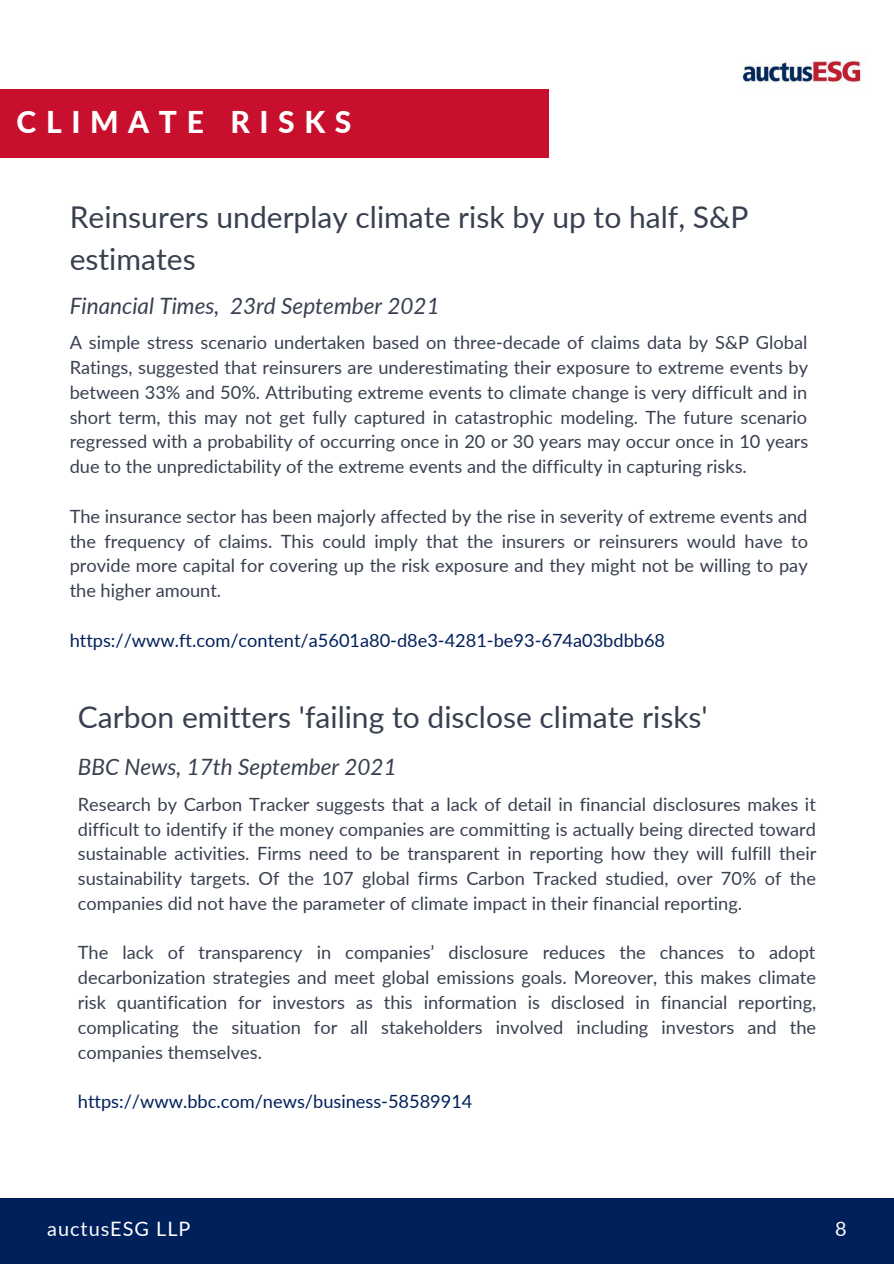
<style>
.page{position:relative;width:894px;height:1264px;background:#fff}
.page>*{position:absolute;margin:0;border:0;box-sizing:border-box;transform-origin:0 0}
.t1{font:30px/41.7px "Lato";color:#384050}
.t2{font:800 30px "Lato";letter-spacing:.32em;color:#fff}
.t3{font:italic 22.5px "Lato";color:#384050}
.t4{font:19.8px "Lato";letter-spacing:.05em;color:#fff}
.t5{font:18.15px/24.8px "Lato";color:#384050;text-align:justify}
.t6{font:18.15px "Lato";color:#00205b}
</style>
<div class="page">
<div style="left:0;top:1198px;width:893px;height:65px;background:#00205b"></div>
<div style="left:0;top:89px;width:548px;height:68px;background:#c8102e"></div>
<img style="left:741px;top:59px;width:121px;height:29px">
<h1 class="t2" style="left:17px;top:104px;width:336px">CLIMATE RISKS</h1>
<h1 class="t1" style="left:70px;top:195px;width:680px">Reinsurers underplay climate risk by up to half, S&amp;P estimates</h1>
<p class="t3" style="left:70px;top:292px;width:371px">Financial Times, 23rd September 2021</p>
<p class="t5" style="left:70px;top:330px;width:739px">A simple stress scenario undertaken based on three-decade of claims data by S&amp;P Global Ratings, suggested that reinsurers are underestimating their exposure to extreme events by between 33% and 50%. Attributing extreme events to climate change is very difficult and in short term, this may not get fully captured in catastrophic modeling. The future scenario regressed with a probability of occurring once in 20 or 30 years may occur once in 10 years due to the unpredictability of the extreme events and the difficulty in capturing risks.</p>
<p class="t5" style="left:70px;top:503px;width:739px">The insurance sector has been majorly affected by the rise in severity of extreme events and the frequency of claims. This could imply that the insurers or reinsurers would have to provide more capital for covering up the risk exposure and they might not be willing to pay the higher amount.</p>
<p class="t6" style="left:70px;top:629px;width:597px">https://www.ft.com/content/a5601a80-d8e3-4281-be93-674a03bdbb68</p>
<h1 class="t1" style="left:78px;top:695px;width:631px">Carbon emitters 'failing to disclose climate risks'</h1>
<p class="t3" style="left:78px;top:753px;width:320px">BBC News, 17th September 2021</p>
<p class="t5" style="left:78px;top:791px;width:739px">Research by Carbon Tracker suggests that a lack of detail in financial disclosures makes it difficult to identify if the money companies are committing is actually being directed toward sustainable activities. Firms need to be transparent in reporting how they will fulfill their sustainability targets. Of the 107 global firms Carbon Tracked studied, over 70% of the companies did not have the parameter of climate impact in their financial reporting.</p>
<p class="t5" style="left:78px;top:940px;width:739px">The lack of transparency in companies’ disclosure reduces the chances to adopt decarbonization strategies and meet global emissions goals. Moreover, this makes climate risk quantification for investors as this information is disclosed in financial reporting, complicating the situation for all stakeholders involved including investors and the companies themselves.</p>
<p class="t6" style="left:78px;top:1090px;width:396px">https://www.bbc.com/news/business-58589914</p>
<p class="t4" style="left:47px;top:1216px;width:145px">auctusESG LLP</p>
<p class="t4" style="left:834px;top:1216px;width:13px">8</p>
</div>
